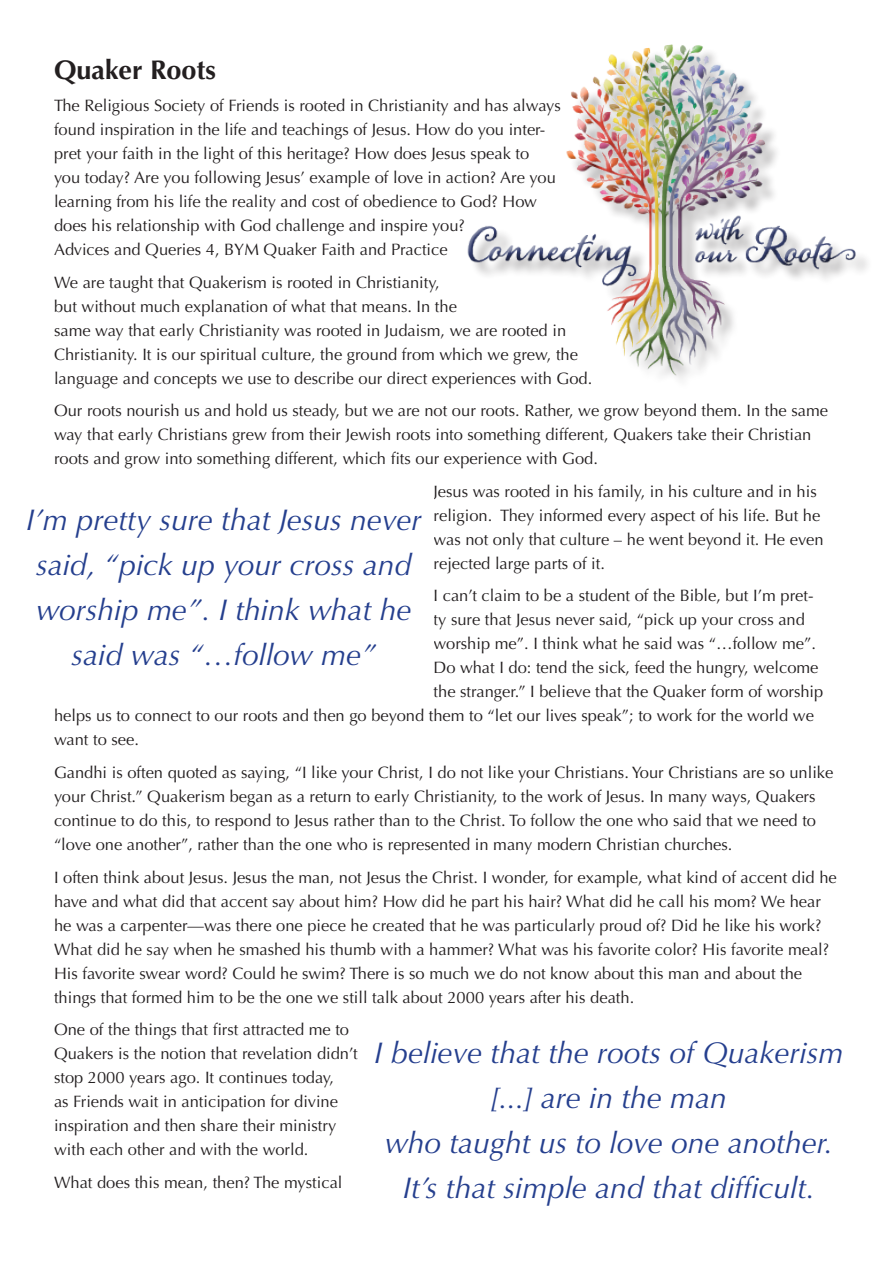
<style>
.page{position:relative;width:893px;height:1263px;background:#fff}
.page>*{position:absolute;margin:0;border:0;box-sizing:border-box;transform-origin:0 0}
.quote{font:italic 30px/45px "Optima";color:#253f8e;text-align:center}
.t1{font:700 27px "Optima";color:#231f20}
.Body{font:16.5px/24px "Optima";color:#231f20}
</style>
<div class="page">
<div style="left:462px;top:40px;width:403px;height:345px;background:#231f20;opacity:.75"></div>
<p class="t1" style="left:54px;top:54px;width:164px">Quaker Roots</p>
<p class="Body" style="left:54px;top:94px;width:508px">The Religious Society of Friends is rooted in Christianity and has always found inspiration in the life and teachings of Jesus. How do you inter&shy;pret your faith in the light of this heritage? How does Jesus speak to<br>you today? Are you following Jesus’ example of love in action? Are you learning from his life the reality and cost of obedience to God? How does his relationship with God challenge and inspire you?<br>Advices and Queries 4, BYM Quaker Faith and Practice</p>
<p class="Body" style="left:54px;top:271px;width:540px">We are taught that Quakerism is rooted in Christianity,<br>but without much explanation of what that means. In the<br>same way that early Christianity was rooted in Judaism, we are rooted in Christianity. It is our spiritual culture, the ground from which we grew, the language and concepts we use to describe our direct experiences with God.</p>
<p class="Body" style="left:54px;top:399px;width:776px">Our roots nourish us and hold us steady, but we are not our roots. Rather, we grow beyond them. In the same way that early Christians grew from their Jewish roots into something different, Quakers take their Christian roots and grow into something different, which fits our experience with God.</p>
<p class="Body" style="left:434px;top:480px;width:391px">Jesus was rooted in his family, in his culture and in his religion. They informed every aspect of his life. But he was not only that culture – he went beyond it. He even rejected large parts of it.</p>
<p class="Body" style="left:434px;top:584px;width:381px">I can’t claim to be a student of the Bible, but I’m pret-</p>
<p class="Body" style="left:434px;top:608px;width:373px">ty sure that Jesus never said, “pick up your cross and</p>
<p class="Body" style="left:434px;top:632px;width:384px">worship me”. I think what he said was “…follow me”.</p>
<p class="Body" style="left:434px;top:656px;width:386px">Do what I do: tend the sick, feed the hungry, welcome</p>
<p class="Body" style="left:434px;top:680px;width:391px">the stranger.” I believe that the Quaker form of worship</p>
<p class="Body" style="left:54px;top:704px;width:761px">helps us to connect to our roots and then go beyond them to “let our lives speak”; to work for the world we</p>
<p class="Body" style="left:54px;top:728px;width:86px">want to see.</p>
<p class="Body" style="left:54px;top:761px;width:781px">Gandhi is often quoted as saying, “I like your Christ, I do not like your Christians. Your Christians are so unlike your Christ.” Quakerism began as a return to early Christianity, to the work of Jesus. In many ways, Quakers continue to do this, to respond to Jesus rather than to the Christ. To follow the one who said that we need to “love one another”, rather than the one who is represented in many modern Christian churches.</p>
<p class="Body" style="left:54px;top:865px;width:784px">I often think about Jesus. Jesus the man, not Jesus the Christ. I wonder, for example, what kind of accent did he have and what did that accent say about him? How did he part his hair? What did he call his mom? We hear he was a carpenter—was there one piece he created that he was particularly proud of? Did he like his work?<br>What did he say when he smashed his thumb with a hammer? What was his favorite color? His favorite meal?<br>His favorite swear word? Could he swim? There is so much we do not know about this man and about the things that formed him to be the one we still talk about 2000 years after his death.</p>
<p class="Body" style="left:54px;top:1018px;width:305px">One of the things that first attracted me to Quakers is the notion that revelation didn’t stop 2000 years ago. It continues today,<br>as Friends wait in anticipation for divine inspiration and then share their ministry with each other and with the world.</p>
<p class="Body" style="left:54px;top:1170px;width:290px">What does this mean, then? The mystical</p>
<p class="quote" style="left:26px;top:498px;width:397px">I’m pretty sure that Jesus never said, “pick up your cross and worship me”. I think what he said was “…follow me”</p>
<p class="quote" style="left:374px;top:1031px;width:471px">I believe that the roots of Quakerism [...] are in the man<br>who taught us to love one another.<br>It’s that simple and that difficult.</p>
</div>
